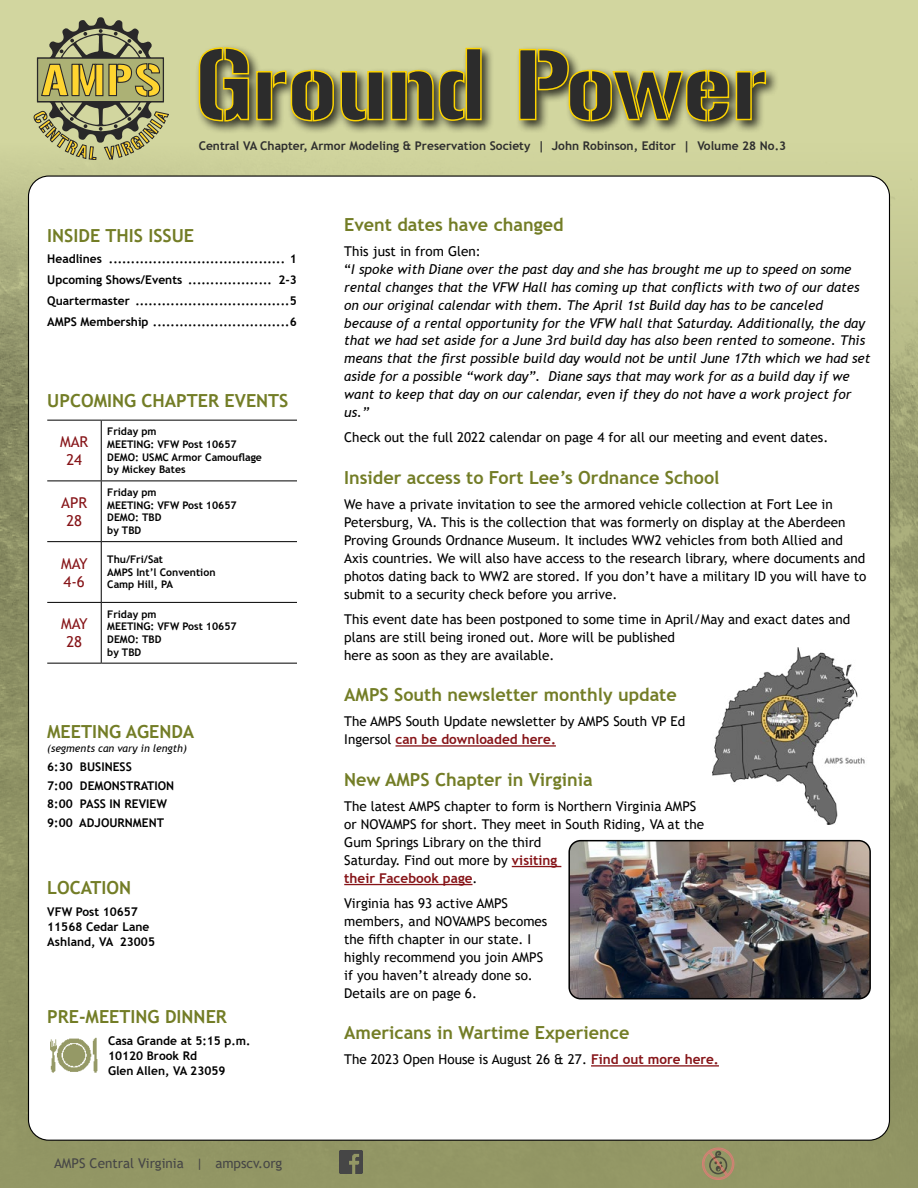
<style>
.page{position:relative;width:918px;height:1188px;background:#fff}
.page>*{position:absolute;margin:0;border:0;box-sizing:border-box;transform-origin:0 0}
.t1{font:700 18px "Trebuchet MS";color:#737d26}
.t2{font:15px/18px "Trebuchet MS";color:#861418;text-align:center}
.t3{font:13.5px/18px "Trebuchet MS";color:#000}
.t4{font:italic 13.5px/18px "Trebuchet MS";color:#000}
.t5{font:13.5px "Trebuchet MS";color:#464646}
.t6{font:700 12px/15px "Trebuchet MS";color:#000}
.t7{font:700 12px "Trebuchet MS";color:#2e2e2e}
.t8{font:700 10.5px/12.6px "Trebuchet MS";color:#000}
.t9{font:italic 10.5px "Trebuchet MS";color:#000}
.s1{font-style:normal}
.s2{font-weight:700;color:#861418}
</style>
<div class="page">
<img style="left:0;top:567px;width:918px;height:621px">
<svg style="left:0;top:0;width:918px;height:567px;background:#c5c994"></svg>
<svg style="left:702px;top:1148px;width:32px;height:32px"></svg>
<div style="left:29px;top:176px;width:860px;height:964px;background:#fff;border-radius:20px"></div>
<svg style="left:34px;top:17px;width:135px;height:143px;background:#a6a36e"></svg>
<div style="left:195px;top:44px;width:584px;height:91px;background:#000;opacity:.75"></div>
<svg style="left:198px;top:47px;width:569px;height:75px;background:#8a8756"></svg>
<img style="left:340px;top:1151px;width:23px;height:23px">
<svg style="left:47px;top:421px;width:250px;height:242px"></svg>
<hr style="left:47px;top:420px;width:54px;height:1px;background:#000">
<hr style="left:47px;top:481px;width:54px;height:1px;background:#000">
<hr style="left:47px;top:541px;width:54px;height:1px;background:#000">
<hr style="left:47px;top:602px;width:54px;height:1px;background:#000">
<hr style="left:47px;top:663px;width:54px;height:1px;background:#000">
<hr style="left:101px;top:420px;width:196px;height:1px;background:#000">
<hr style="left:101px;top:481px;width:196px;height:1px;background:#000">
<hr style="left:101px;top:541px;width:196px;height:1px;background:#000">
<hr style="left:101px;top:602px;width:196px;height:1px;background:#000">
<hr style="left:101px;top:663px;width:196px;height:1px;background:#000">
<hr style="left:101px;top:421px;width:1px;height:60px;background:#000">
<hr style="left:101px;top:481px;width:1px;height:60px;background:#000">
<hr style="left:101px;top:542px;width:1px;height:60px;background:#000">
<hr style="left:101px;top:603px;width:1px;height:60px;background:#000">
<hr style="left:396px;top:745px;width:160px;height:2px;background:#861418">
<hr style="left:512px;top:866px;width:49px;height:1px;background:#861418">
<hr style="left:344px;top:884px;width:129px;height:1px;background:#861418">
<hr style="left:591px;top:1065px;width:128px;height:2px;background:#861418">
<img style="left:50px;top:1037px;width:48px;height:36px">
<img style="left:712px;top:647px;width:153px;height:177px">
<img style="left:571px;top:841px;width:299px;height:158px">
<div style="left:568px;top:840px;width:303px;height:159px;border:2px solid #000;border-radius:11px"></div>
<p class="t7" style="left:199px;top:139px;width:589px">Central VA Chapter, Armor Modeling &amp; Preservation Society | John Robinson, Editor | Volume 28 No.3</p>
<h1 class="t1" style="left:47px;top:224px;width:148px">INSIDE THIS ISSUE</h1>
<p class="t6" style="left:47px;top:251px;width:56px">Headlines</p>
<p class="t6" style="left:290px;top:251px;width:9px">1</p>
<p class="t6" style="left:47px;top:272px;width:137px">Upcoming Shows/Events</p>
<p class="t6" style="left:279px;top:272px;width:20px">2-3</p>
<p class="t6" style="left:47px;top:293px;width:84px">Quartermaster</p>
<p class="t6" style="left:290px;top:293px;width:9px">5</p>
<p class="t6" style="left:47px;top:314px;width:103px">AMPS Membership</p>
<p class="t6" style="left:290px;top:314px;width:9px">6</p>
<h1 class="t1" style="left:47px;top:389px;width:243px">UPCOMING CHAPTER EVENTS</h1>
<p class="t2" style="left:60px;top:433px;width:30px">MAR<br>24</p>
<p class="t8" style="left:107px;top:425px;width:156px">Friday pm<br>MEETING: VFW Post 10657<br>DEMO: USMC Armor Camouflage by Mickey Bates</p>
<p class="t2" style="left:61px;top:493px;width:27px">APR<br>28</p>
<p class="t8" style="left:107px;top:486px;width:131px">Friday pm<br>MEETING: VFW Post 10657<br>DEMO: TBD<br>by TBD</p>
<p class="t2" style="left:61px;top:554px;width:28px;text-align:left">MAY<br>4-6</p>
<p class="t8" style="left:107px;top:553px;width:110px">Thu/Fri/Sat<br>AMPS Int’l Convention<br>Camp Hill, PA</p>
<p class="t2" style="left:61px;top:615px;width:28px">MAY<br>28</p>
<p class="t8" style="left:107px;top:608px;width:131px">Friday pm<br>MEETING: VFW Post 10657<br>DEMO: TBD<br>by TBD</p>
<h1 class="t1" style="left:47px;top:720px;width:149px">MEETING AGENDA</h1>
<p class="t9" style="left:47px;top:742px;width:141px">(segments can vary in length)</p>
<p class="t6" style="left:47px;top:757px;width:129px;line-height:18.8px">6:30 BUSINESS<br>7:00 DEMONSTRATION<br>8:00 PASS IN REVIEW<br>9:00 ADJOURNMENT</p>
<h1 class="t1" style="left:47px;top:876px;width:85px">LOCATION</h1>
<p class="t6" style="left:47px;top:904px;width:109px">VFW Post 10657<br>11568 Cedar Lane<br>Ashland, VA 23005</p>
<h1 class="t1" style="left:47px;top:1005px;width:181px">PRE-MEETING DINNER</h1>
<p class="t6" style="left:108px;top:1033px;width:144px">Casa Grande at 5:15 p.m.<br>10120 Brook Rd<br>Glen Allen, VA 23059</p>
<p class="t5" style="left:54px;top:1154px;width:230px">AMPS Central Virginia | ampscv.org</p>
<h1 class="t1" style="left:344px;top:213px;width:221px">Event dates have changed</h1>
<p class="t4" style="left:344px;top:242px;width:528px"><span class="s1">This just in from Glen:<br>“</span>I spoke with Diane over the past day and she has brought me up to speed on some rental changes that the VFW Hall has coming up that conflicts with two of our dates on our original calendar with them. The April 1st Build day has to be canceled because of a rental opportunity for the VFW hall that Saturday. Additionally, the day that we had set aside for a June 3rd build day has also been rented to someone. This means that the first possible build day would not be until June 17th which we had set aside for a possible “work day”. Diane says that may work for as a build day if we want to keep that day on our calendar, even if they do not have a work project for us.”</p>
<p class="t3" style="left:344px;top:428px;width:486px">Check out the full 2022 calendar on page 4 for all our meeting and event dates.</p>
<h1 class="t1" style="left:344px;top:466px;width:377px">Insider access to Fort Lee’s Ordnance School</h1>
<p class="t3" style="left:344px;top:495px;width:524px">We have a private invitation to see the armored vehicle collection at Fort Lee in Petersburg, VA. This is the collection that was formerly on display at the Aberdeen Proving Grounds Ordnance Museum. It includes WW2 vehicles from both Allied and Axis countries. We will also have access to the research library, where documents and photos dating back to WW2 are stored. If you don’t have a military ID you will have to submit to a security check before you arrive.</p>
<p class="t3" style="left:344px;top:610px;width:508px">This event date has been postponed to some time in April/May and exact dates and plans are still being ironed out. More will be published<br>here as soon as they are available.</p>
<h1 class="t1" style="left:344px;top:684px;width:334px">AMPS South newsletter monthly update</h1>
<p class="t3" style="left:344px;top:712px;width:343px">The AMPS South Update newsletter by AMPS South VP Ed<br>Ingersol <span class="s2">can be downloaded here.</span></p>
<h1 class="t1" style="left:344px;top:768px;width:250px">New AMPS Chapter in Virginia</h1>
<p class="t3" style="left:344px;top:797px;width:361px">The latest AMPS chapter to form is Northern Virginia AMPS or NOVAMPS for short. They meet in South Riding, VA at the Gum Springs Library on the third<br>Saturday. Find out more by <span class="s2">visiting<br>their Facebook page</span>.</p>
<p class="t3" style="left:344px;top:894px;width:205px">Virginia has 93 active AMPS members, and NOVAMPS becomes the fifth chapter in our state. I highly recommend you join AMPS if you haven’t already done so.<br>Details are on page 6.</p>
<h1 class="t1" style="left:344px;top:1022px;width:287px">Americans in Wartime Experience</h1>
<p class="t3" style="left:344px;top:1050px;width:376px">The 2023 Open House is August 26 &amp; 27. <span class="s2">Find out more here.</span></p>
</div>
